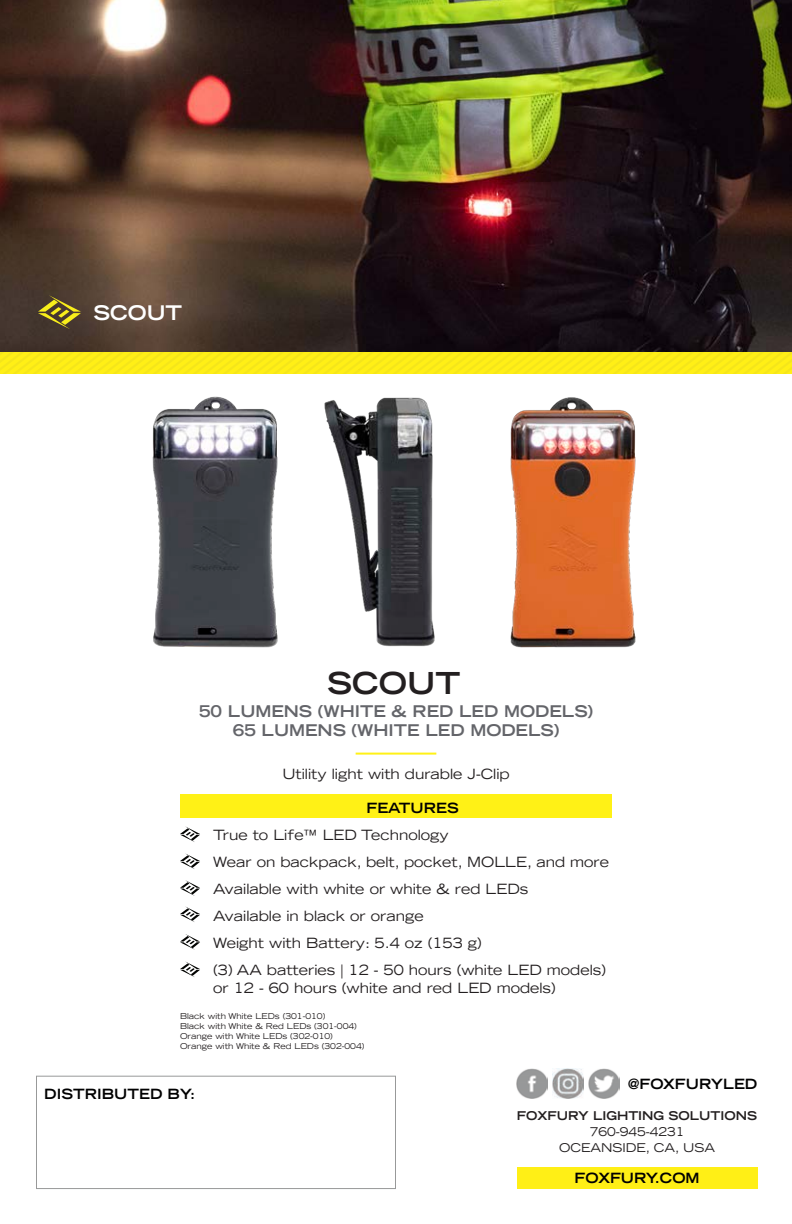
<style>
.page{position:relative;width:792px;height:1224px;background:#fff}
.page>*{position:absolute;margin:0;border:0;box-sizing:border-box;transform-origin:0 0}
.t1{font:700 expanded 30px "Trade Gothic LH";color:#231f20}
.t2{font:700 expanded 20px "Trade Gothic LH";color:#fff}
.t3{font:700 expanded 16px "Trade Gothic LH";color:#64656a}
.t4{font:expanded 14px/18px "Trade Gothic LH";color:#231f20}
.t5{font:700 expanded 14px "Trade Gothic LH";color:#000001}
.t6{font:700 expanded 12px/16px "Trade Gothic LH";color:#231f20;text-align:center}
.t7{font:expanded 12px "Trade Gothic LH";color:#231f20}
.t8{font:expanded 8px "Trade Gothic LH";color:#231f20}
.s1{font-weight:400}
</style>
<div class="page">
<img style="left:0;top:0;width:792px;height:351px">
<svg style="left:38px;top:295px;width:43px;height:34px"></svg>
<div style="left:36px;top:1076px;width:360px;height:113px;border:1px solid #989999"></div>
<img style="left:553px;top:1068px;width:30px;height:31px">
<img style="left:588px;top:1068px;width:31px;height:31px">
<img style="left:517px;top:1068px;width:31px;height:31px">
<div style="left:517px;top:1167px;width:240px;height:22px;background:#ffef16"></div>
<hr style="left:356px;top:753px;width:80px;height:2px;background:#fff116">
<div style="left:180px;top:795px;width:432px;height:23px;background:#fff116"></div>
<svg style="left:180px;top:826px;width:20px;height:16px"></svg>
<svg style="left:180px;top:853px;width:20px;height:16px"></svg>
<svg style="left:180px;top:880px;width:20px;height:16px"></svg>
<svg style="left:180px;top:906px;width:20px;height:16px"></svg>
<svg style="left:180px;top:934px;width:20px;height:16px"></svg>
<svg style="left:180px;top:961px;width:20px;height:16px"></svg>
<img style="left:152px;top:397px;width:126px;height:251px">
<img style="left:324px;top:397px;width:111px;height:250px">
<img style="left:510px;top:397px;width:126px;height:251px">
<div style="left:0;top:352px;width:792px;height:22px;background:#ffef16"></div>
<div style="left:0;top:351px;width:792px;height:22px;background:#feee16"></div>
<p class="t2" style="left:93px;top:299px;width:90px">SCOUT</p>
<p class="t1" style="left:327px;top:663px;width:135px">SCOUT</p>
<p class="t3" style="left:199px;top:701px;width:395px">50 LUMENS (WHITE &amp; RED LED MODELS)</p>
<p class="t3" style="left:233px;top:720px;width:328px">65 LUMENS (WHITE LED MODELS)</p>
<p class="t4" style="left:282px;top:765px;width:229px">Utility light with durable J-Clip</p>
<p class="t5" style="left:366px;top:798px;width:94px">FEATURES</p>
<p class="t4" style="left:213px;top:825px;width:237px">True to Life™ LED Technology</p>
<p class="t4" style="left:213px;top:852px;width:397px">Wear on backpack, belt, pocket, MOLLE, and more</p>
<p class="t4" style="left:213px;top:879px;width:317px">Available with white or white &amp; red LEDs</p>
<p class="t4" style="left:213px;top:906px;width:212px">Available in black or orange</p>
<p class="t4" style="left:213px;top:933px;width:270px">Weight with Battery: 5.4 oz (153 g)</p>
<p class="t4" style="left:213px;top:960px;width:394px">(3) AA batteries | 12 - 50 hours (white LED models) or 12 - 60 hours (white and red LED models)</p>
<p class="t8" style="left:180px;top:1011px;width:147px">Black with White LEDs (301-010)</p>
<p class="t8" style="left:180px;top:1021px;width:178px">Black with White &amp; Red LEDs (301-004)</p>
<p class="t8" style="left:180px;top:1031px;width:154px">Orange with White LEDs (302-010)</p>
<p class="t8" style="left:180px;top:1041px;width:186px">Orange with White &amp; Red LEDs (302-004)</p>
<p class="t5" style="left:44px;top:1084px;width:152px">DISTRIBUTED BY:</p>
<p class="t5" style="left:628px;top:1074px;width:131px">@FOXFURYLED</p>
<p class="t6" style="left:517px;top:1108px;width:242px">FOXFURY LIGHTING SOLUTIONS<br><span class="s1">760-945-4231</span></p>
<p class="t7" style="left:559px;top:1140px;width:157px">OCEANSIDE, CA, USA</p>
<p class="t5" style="left:575px;top:1169px;width:127px">FOXFURY.COM</p>
</div>
